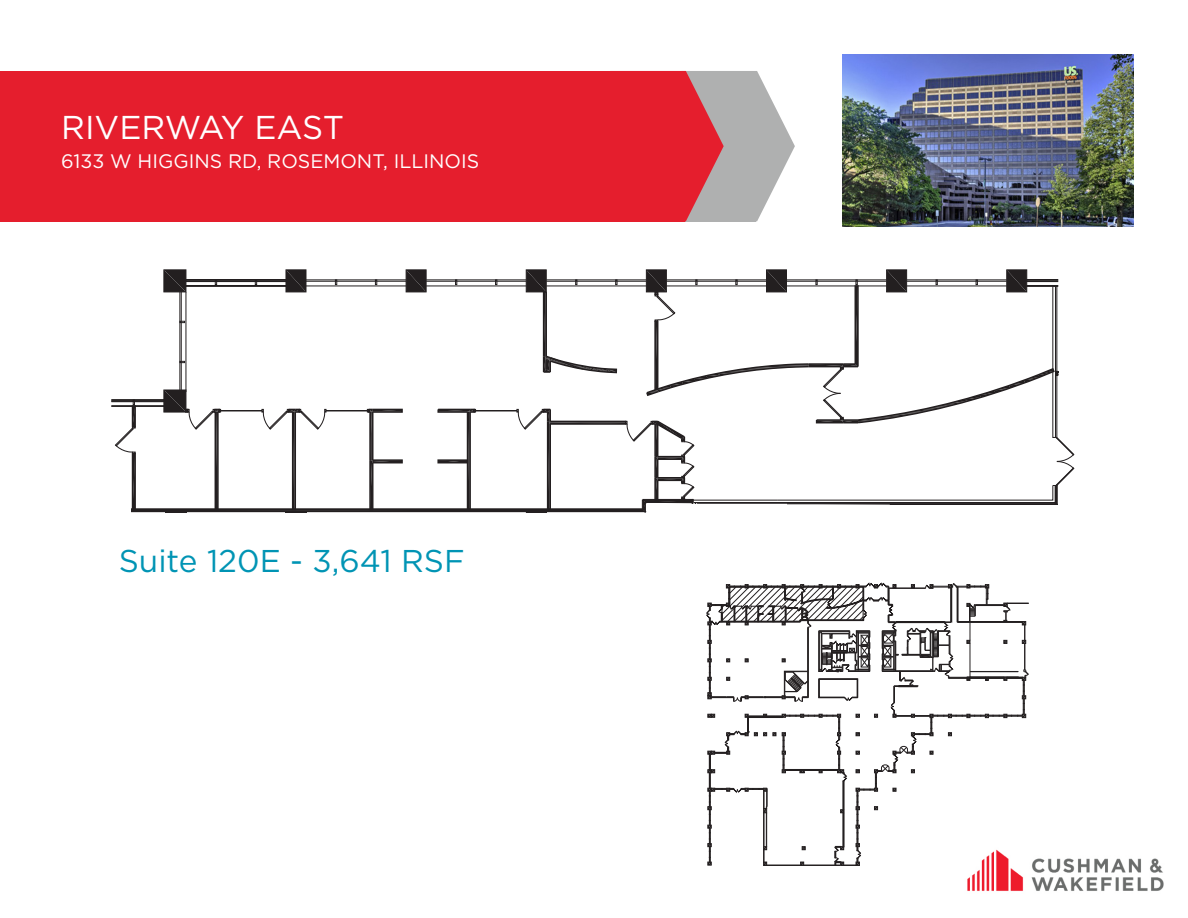
<style>
.page{position:relative;width:1188px;height:918px;background:#fff}
.page>*{position:absolute;margin:0;border:0;box-sizing:border-box;transform-origin:0 0}
.t1{font:33px "Gotham";letter-spacing:-.005em;color:#fff}
.t2{font:31.5px "Gotham";color:#0094b4}
.t3{font:19.5px "Gotham";color:#fff}
</style>
<div class="page">
<img style="left:967px;top:858px;width:197px;height:33px">
<div style="left:0;top:71px;width:685px;height:150px;background:#e51e2d"></div>
<svg style="left:685px;top:71px;width:110px;height:150px"></svg>
<img style="left:842px;top:54px;width:292px;height:173px">
<svg style="left:706px;top:582px;width:355px;height:284px"></svg>
<svg style="left:111px;top:270px;width:964px;height:243px"></svg>
<p class="t1" style="left:61px;top:106px;width:284px">RIVERWAY EAST</p>
<p class="t3" style="left:61px;top:149px;width:420px">6133 W HIGGINS RD, ROSEMONT, ILLINOIS</p>
<p class="t2" style="left:119px;top:541px;width:347px">Suite 120E - 3,641 RSF</p>
</div>
